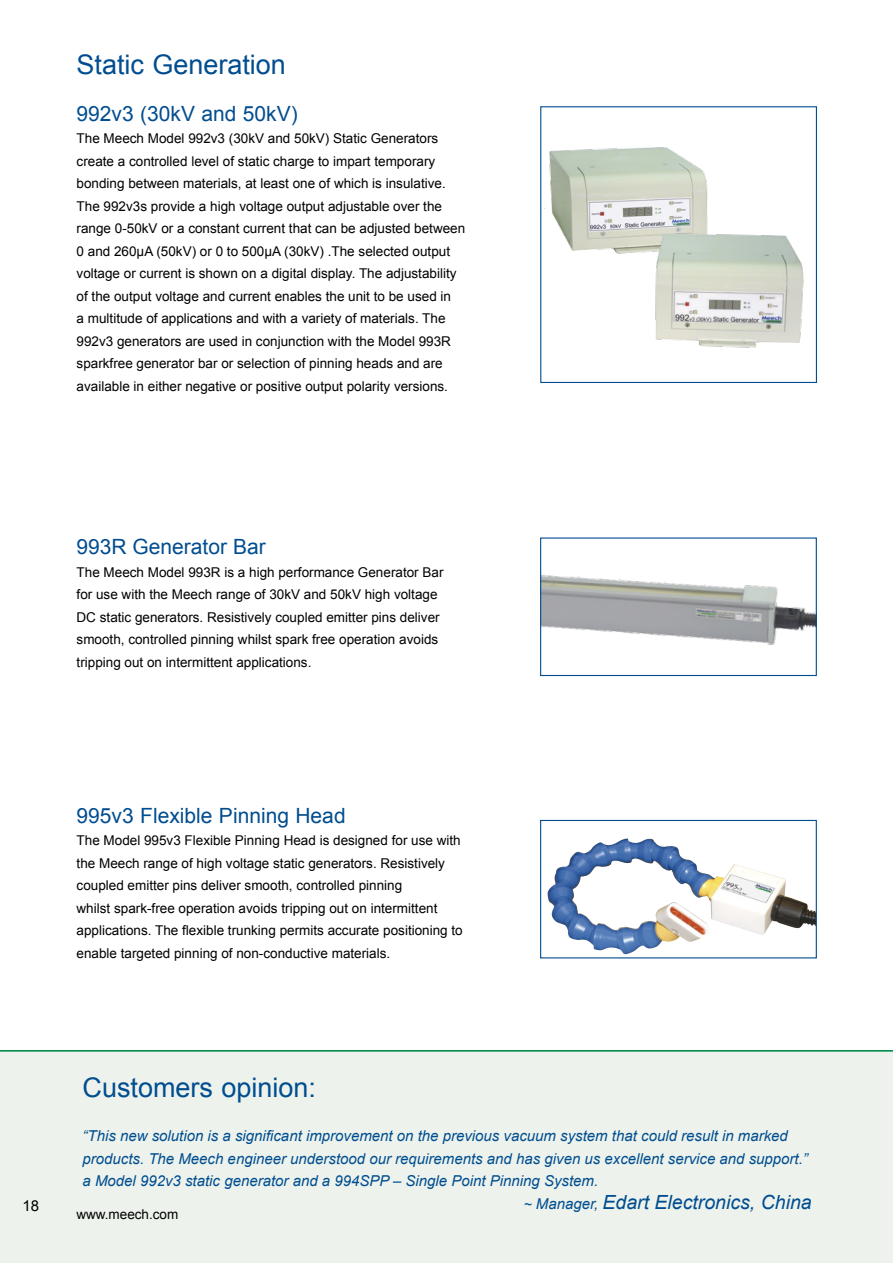
<style>
.page{position:relative;width:893px;height:1263px;background:#fff}
.page>*{position:absolute;margin:0;border:0;box-sizing:border-box;transform-origin:0 0}
.t1{font:27px "Arial";color:#004d90}
.t2{font:21px "Arial";color:#004d90}
.t3{font:italic 19.5px "Arial";color:#004d90}
.t4{font:italic 15px/22.5px "Arial";color:#004d90}
.t5{font:15px "Arial";color:#000}
.t6{font:13.5px/22.5px "Arial";color:#000}
.s1{font-size:13.5px}
.s2{font-size:15px}
</style>
<div class="page">
<div style="left:0;top:1050px;width:893px;height:213px;background:#edf3ec"></div>
<img style="left:542px;top:575px;width:273px;height:70px">
<div style="left:540px;top:537px;width:277px;height:139px;border:1px solid #004d90"></div>
<img style="left:544px;top:147px;width:164px;height:107px">
<img style="left:641px;top:199px;width:163px;height:149px">
<div style="left:540px;top:106px;width:277px;height:277px;border:1px solid #004d90"></div>
<img style="left:547px;top:838px;width:162px;height:117px">
<div style="left:540px;top:820px;width:277px;height:138px;border:1px solid #004d90"></div>
<h1 class="t1" style="left:77px;top:46px;width:211px">Static Generation</h1>
<h2 class="t2" style="left:77px;top:99px;width:223px">992v3 (30kV and 50kV)</h2>
<p class="t6" style="left:77px;top:127px;width:390px">The Meech Model 992v3 (30kV and 50kV) Static Generators create a controlled level of static charge to impart temporary bonding between materials, at least one of which is insulative.<br>The 992v3s provide a high voltage output adjustable over the range 0-50kV or a constant current that can be adjusted between 0 and 260μA (50kV) or 0 to 500μA (30kV) .The selected output voltage or current is shown on a digital display. The adjustability of the output voltage and current enables the unit to be used in<br>a multitude of applications and with a variety of materials. The 992v3 generators are used in conjunction with the Model 993R sparkfree generator bar or selection of pinning heads and are available in either negative or positive output polarity versions.</p>
<h2 class="t2" style="left:77px;top:533px;width:191px">993R Generator Bar</h2>
<p class="t6" style="left:77px;top:561px;width:368px">The Meech Model 993R is a high performance Generator Bar for use with the Meech range of 30kV and 50kV high voltage DC static generators. Resistively coupled emitter pins deliver smooth, controlled pinning whilst spark free operation avoids tripping out on intermittent applications.</p>
<h2 class="t2" style="left:77px;top:801px;width:271px">995v3 Flexible Pinning Head</h2>
<p class="t6" style="left:77px;top:829px;width:388px">The Model 995v3 Flexible Pinning Head is designed for use with the Meech range of high voltage static generators. Resistively coupled emitter pins deliver smooth, controlled pinning<br>whilst spark-free operation avoids tripping out on intermittent applications. The flexible trunking permits accurate positioning to enable targeted pinning of non-conductive materials.</p>
<p class="t5" style="left:23px;top:1196px;width:18px">18</p>
<h1 class="t1" style="left:83px;top:1070px;width:235px">Customers opinion:</h1>
<p class="t4" style="left:83px;top:1125px;width:727px">“This new solution is a significant improvement on the previous vacuum system that could result in marked products. The Meech engineer understood our requirements and has given us excellent service and support.” a Model 992v3 static generator and a 994SPP – Single Point Pinning System.</p>
<h3 class="t3" style="left:524px;top:1189px;width:289px"><span class="s1">~</span> <span class="s2">Manager,</span> Edart Electronics, China</h3>
<p class="t6" style="left:76px;top:1203px;width:104px">www.meech.com</p>
</div>
